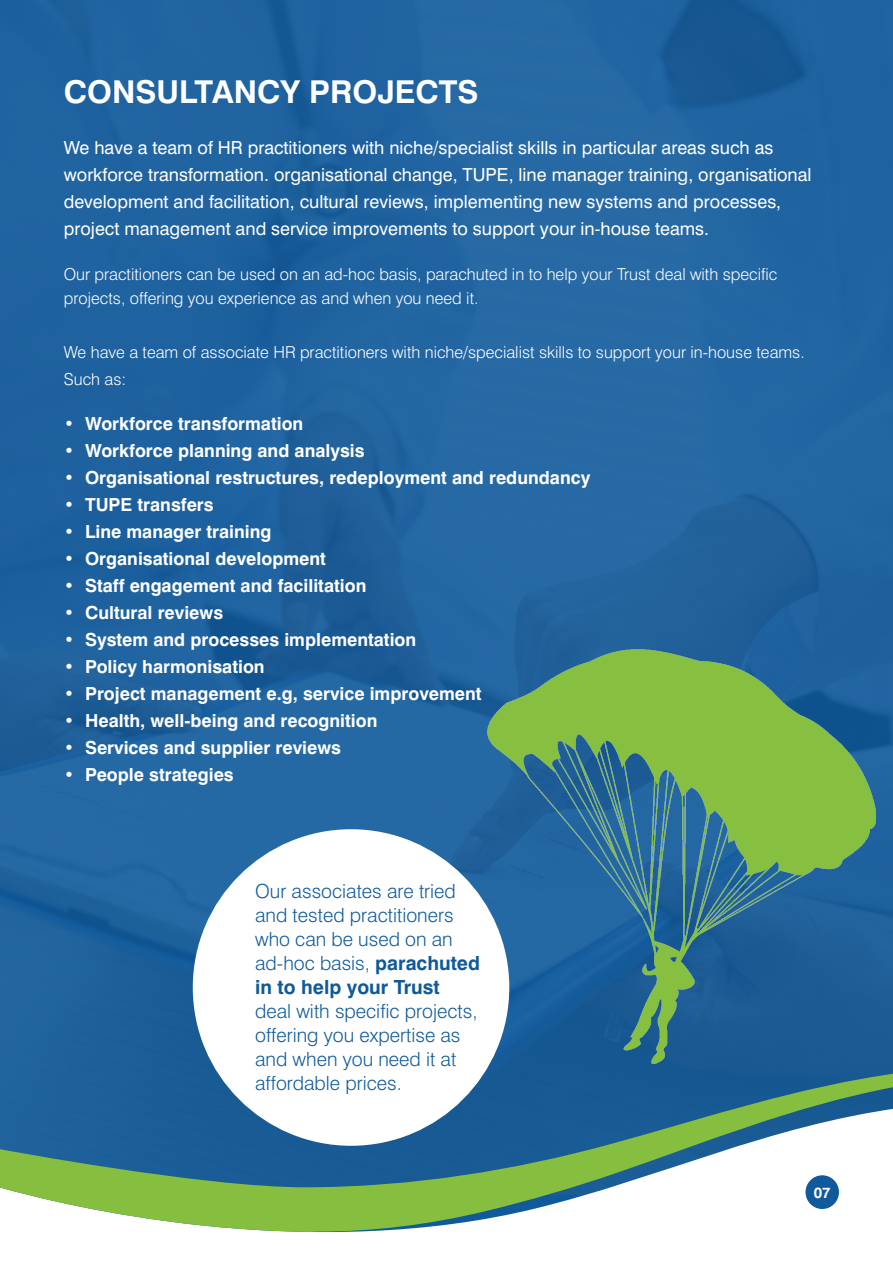
<style>
.page{position:relative;width:893px;height:1263px;background:#fff}
.page>*{position:absolute;margin:0;border:0;box-sizing:border-box;transform-origin:0 0}
.t1{font:700 31.5px "Swiss 721 BT";color:#fff}
.t2{font:300 19.5px/24px "Swiss 721 BT";color:#105a9b}
.t3{font:700 18px "Swiss 721 BT";color:#fff}
.t4{font:18px/27px "Swiss 721 BT";color:#fff}
.t5{font:300 16.5px/24px "Swiss 721 BT";color:#fff}
.t6{font:700 15px "Swiss 721 BT";color:#fff}
.s1{font-weight:700}
</style>
<div class="page">
<img style="left:0;top:0;width:893px;height:1059px">
<svg style="left:0;top:1059px;width:893px;height:173px"></svg>
<div style="left:805px;top:1175px;width:34px;height:34px;background:#105a9b;border-radius:50%"></div>
<div style="left:193px;top:829px;width:316px;height:317px;background:#fff;border-radius:50%"></div>
<img style="left:487px;top:650px;width:389px;height:413px">
<p class="t1" style="left:64px;top:73px;width:416px">CONSULTANCY PROJECTS</p>
<p class="t4" style="left:64px;top:134px;width:749px">We have a team of HR practitioners with niche/specialist skills in particular areas such as workforce transformation. organisational change, TUPE, line manager training, organisational development and facilitation, cultural reviews, implementing new systems and processes, project management and service improvements to support your in-house teams.</p>
<p class="t5" style="left:64px;top:262px;width:715px">Our practitioners can be used on an ad-hoc basis, parachuted in to help your Trust deal with specific projects, offering you experience as and when you need it.</p>
<p class="t5" style="left:64px;top:339px;width:742px;line-height:27px">We have a team of associate HR practitioners with niche/specialist skills to support your in-house teams.<br>Such as:</p>
<p class="t3" style="left:64px;top:413px;width:241px">• Workforce transformation</p>
<p class="t3" style="left:64px;top:440px;width:302px">• Workforce planning and analysis</p>
<p class="t3" style="left:64px;top:467px;width:528px">• Organisational restructures, redeployment and redundancy</p>
<p class="t3" style="left:64px;top:494px;width:151px">• TUPE transfers</p>
<p class="t3" style="left:64px;top:521px;width:209px">• Line manager training</p>
<p class="t3" style="left:64px;top:548px;width:264px">• Organisational development</p>
<p class="t3" style="left:64px;top:575px;width:304px">• Staff engagement and facilitation</p>
<p class="t3" style="left:64px;top:602px;width:161px">• Cultural reviews</p>
<p class="t3" style="left:64px;top:629px;width:354px">• System and processes implementation</p>
<p class="t3" style="left:64px;top:656px;width:202px">• Policy harmonisation</p>
<p class="t3" style="left:64px;top:683px;width:419px">• Project management e.g, service improvement</p>
<p class="t3" style="left:64px;top:710px;width:315px">• Health, well-being and recognition</p>
<p class="t3" style="left:64px;top:737px;width:279px">• Services and supplier reviews</p>
<p class="t3" style="left:64px;top:764px;width:172px">• People strategies</p>
<p class="t2" style="left:255px;top:879px;width:226px">Our associates are tried and tested practitioners who can be used on an ad-hoc basis, <span class="s1">parachuted in to help your Trust </span>deal with specific projects, offering you expertise as and when you need it at affordable prices.</p>
<p class="t6" style="left:814px;top:1184px;width:19px">07</p>
</div>
